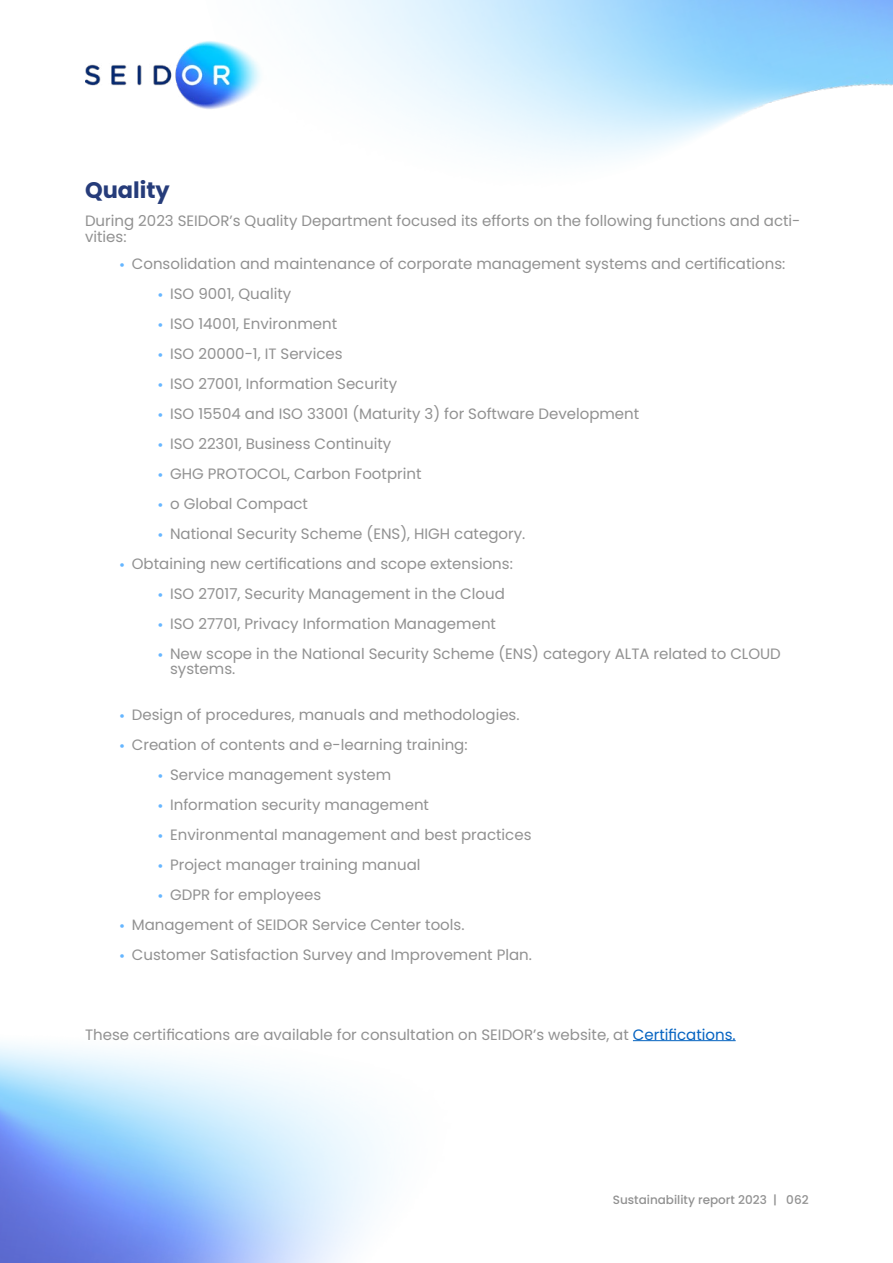
<style>
.page{position:relative;width:893px;height:1263px;background:#fff}
.page>*{position:absolute;margin:0;border:0;box-sizing:border-box;transform-origin:0 0}
.t1{font:700 22.5px "Poppins";color:#263c7a}
.t2{font:15px/16.2px "Poppins";color:#919191}
.t3{font:500 12px "Poppins";color:#919191}
.s1{font-weight:700;font-size:12px;color:#66b6ff}
.s2{color:#0563c1}
</style>
<div class="page">
<img style="left:0;top:1043px;width:380px;height:220px">
<img style="left:85px;top:29px;width:181px;height:81px">
<hr style="left:633px;top:1040px;width:103px;height:1px;background:#0563c1">
<h1 class="t1" style="left:85px;top:177px;width:86px">Quality</h1>
<p class="t2" style="left:85px;top:212px;width:717px">During 2023 SEIDOR’s Quality Department focused its efforts on the following functions and acti&shy;vities:</p>
<p class="t2" style="left:119px;top:256px;width:668px"><span class="s1">•</span> Consolidation and maintenance of corporate management systems and certifications:</p>
<p class="t2" style="left:157px;top:286px;width:135px"><span class="s1">•</span> ISO 9001, Quality</p>
<p class="t2" style="left:157px;top:316px;width:181px"><span class="s1">•</span> ISO 14001, Environment</p>
<p class="t2" style="left:157px;top:346px;width:187px"><span class="s1">•</span> ISO 20000-1, IT Services</p>
<p class="t2" style="left:157px;top:376px;width:241px"><span class="s1">•</span> ISO 27001, Information Security</p>
<p class="t2" style="left:157px;top:406px;width:483px"><span class="s1">•</span> ISO 15504 and ISO 33001 (Maturity 3) for Software Development</p>
<p class="t2" style="left:157px;top:436px;width:235px"><span class="s1">•</span> ISO 22301, Business Continuity</p>
<p class="t2" style="left:157px;top:466px;width:266px"><span class="s1">•</span> GHG PROTOCOL, Carbon Footprint</p>
<p class="t2" style="left:157px;top:496px;width:152px"><span class="s1">•</span> o Global Compact</p>
<p class="t2" style="left:157px;top:526px;width:369px"><span class="s1">•</span> National Security Scheme (ENS), HIGH category.</p>
<p class="t2" style="left:119px;top:556px;width:395px"><span class="s1">•</span> Obtaining new certifications and scope extensions:</p>
<p class="t2" style="left:157px;top:586px;width:349px"><span class="s1">•</span> ISO 27017, Security Management in the Cloud</p>
<p class="t2" style="left:157px;top:616px;width:340px"><span class="s1">•</span> ISO 27701, Privacy Information Management</p>
<p class="t2" style="left:170px;top:646px;width:612px;line-height:15px;text-indent:-13px"><span class="s1">•</span> New scope in the National Security Scheme (ENS) category ALTA related to CLOUD systems.</p>
<p class="t2" style="left:119px;top:707px;width:402px"><span class="s1">•</span> Design of procedures, manuals and methodologies.</p>
<p class="t2" style="left:119px;top:737px;width:350px"><span class="s1">•</span> Creation of contents and e-learning training:</p>
<p class="t2" style="left:157px;top:767px;width:235px"><span class="s1">•</span> Service management system</p>
<p class="t2" style="left:157px;top:797px;width:273px"><span class="s1">•</span> Information security management</p>
<p class="t2" style="left:157px;top:827px;width:376px"><span class="s1">•</span> Environmental management and best practices</p>
<p class="t2" style="left:157px;top:857px;width:265px"><span class="s1">•</span> Project manager training manual</p>
<p class="t2" style="left:157px;top:887px;width:166px"><span class="s1">•</span> GDPR for employees</p>
<p class="t2" style="left:119px;top:917px;width:347px"><span class="s1">•</span> Management of SEIDOR Service Center tools.</p>
<p class="t2" style="left:119px;top:947px;width:414px"><span class="s1">•</span> Customer Satisfaction Survey and Improvement Plan.</p>
<p class="t2" style="left:85px;top:1026px;width:652px">These certifications are available for consultation on SEIDOR’s website, at <span class="s2">Certifications.</span></p>
<p class="t3" style="left:613px;top:1193px;width:197px">Sustainability report 2023 | 062</p>
</div>
